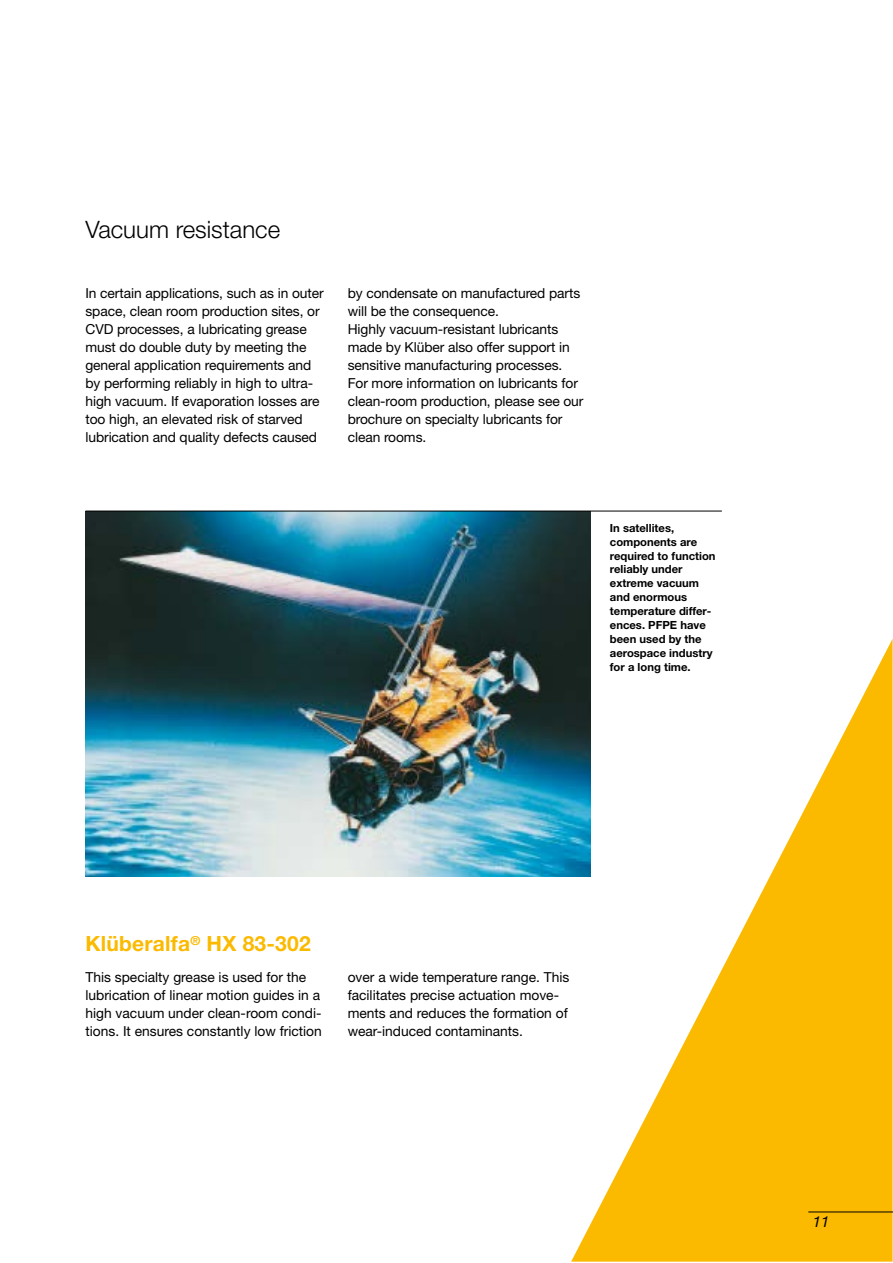
<style>
.page{position:relative;width:893px;height:1263px;background:#fff}
.page>*{position:absolute;margin:0;border:0;box-sizing:border-box;transform-origin:0 0}
.t1{font:300 24px "Helvetica Neue LT";color:#000}
.t2{font:700 21px "Helvetica Neue LT";letter-spacing:.01em;color:#fbba00}
.t3{font:italic 15px "Helvetica Neue LT";color:#000}
.t4{font:13.8px/18px "Helvetica Neue LT";letter-spacing:-.005em;color:#000}
.t5{font:700 11.25px/13.8px "Helvetica Neue LT";color:#000}
</style>
<div class="page">
<img style="left:85px;top:512px;width:506px;height:365px">
<hr style="left:85px;top:511px;width:637px;height:1px;background:#000">
<svg style="left:571px;top:639px;width:321px;height:622px"></svg>
<hr style="left:808px;top:1212px;width:84px;height:1px;background:#000">
<h1 class="t1" style="left:85px;top:215px;width:196px">Vacuum resistance</h1>
<p class="t4" style="left:85px;top:284px;width:240px">In certain applications, such as in outer space, clean room production sites, or CVD processes, a lubricating grease must do double duty by meeting the general application requirements and by performing reliably in high to ultra&shy;high vacuum. If evaporation losses are too high, an elevated risk of starved lubrication and quality defects caused</p>
<p class="t4" style="left:348px;top:284px;width:237px">by condensate on manufactured parts will be the consequence.<br>Highly vacuum-resistant lubricants made by Klüber also offer support in sensitive manufacturing processes.<br>For more information on lubricants for clean-room production, please see our brochure on specialty lubricants for clean rooms.</p>
<p class="t5" style="left:610px;top:521px;width:107px">In satellites, components are required to function reliably under extreme vacuum and enormous temperature differ&shy;ences. PFPE have been used by the aerospace industry for a long time.</p>
<h2 class="t2" style="left:85px;top:930px;width:227px">Klüberalfa<sup>®</sup> HX 83-302</h2>
<p class="t4" style="left:85px;top:968px;width:238px">This specialty grease is used for the lubrication of linear motion guides in a high vacuum under clean-room condi&shy;tions. It ensures constantly low friction</p>
<p class="t4" style="left:348px;top:968px;width:223px">over a wide temperature range. This facilitates precise actuation move&shy;ments and reduces the formation of wear-induced contaminants.</p>
<p class="t3" style="left:813px;top:1212px;width:18px">11</p>
</div>
